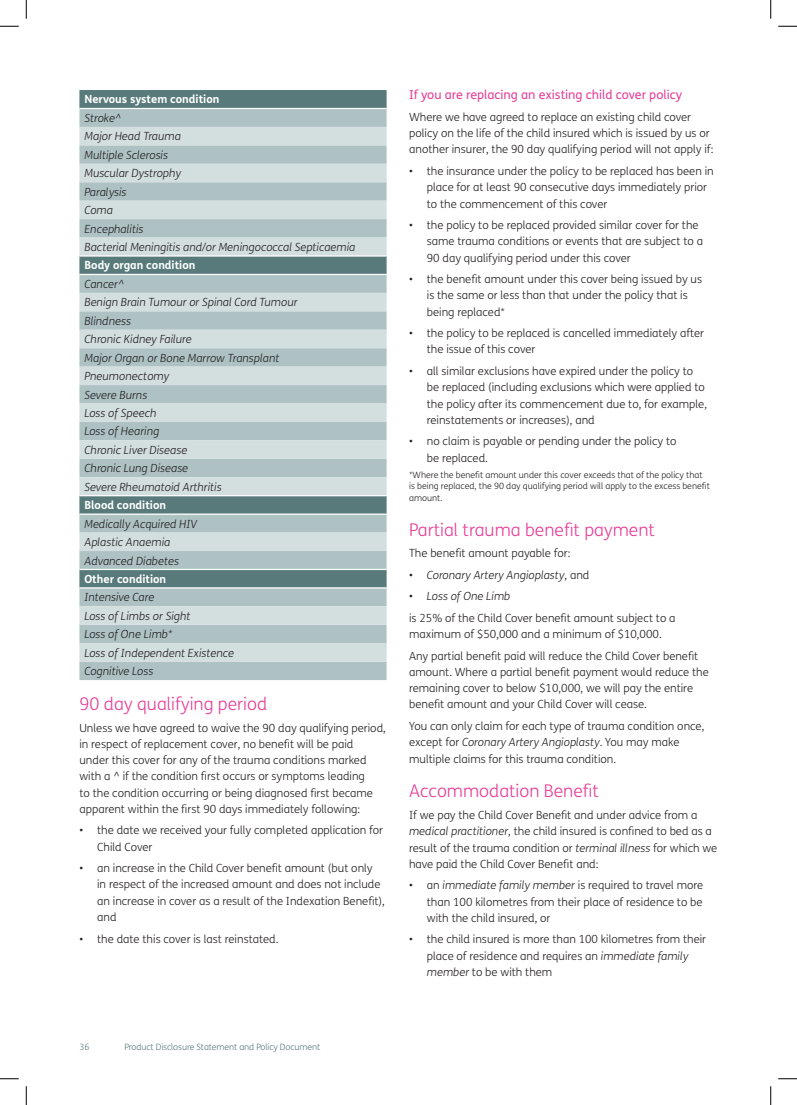
<style>
.page{position:relative;width:797px;height:1105px;background:#fff}
.page>*{position:absolute;margin:0;border:0;box-sizing:border-box;transform-origin:0 0}
.t1{font:300 17.5px "FS Me";color:#e63e97}
.t2{font:12.5px "FS Me";color:#e63e97}
.t3{font:300 11.25px/16.2px "FS Me";color:#231f20}
.t4{font:italic 300 11.25px/18.5px "FS Me";color:#231f20}
.t5{font:700 11.25px "FS Me";color:#fff}
.t6{font:300 8.75px/11.2px "FS Me";color:#231f20}
.t7{font:300 8.75px "FS Me";letter-spacing:-.01em;color:#587a7b}
.s1{font-style:normal}
.s2{font-style:italic}
</style>
<div class="page">
<div style="left:79px;top:90px;width:307px;height:18px;background:#587a7b"></div>
<div style="left:79px;top:109px;width:307px;height:571px;background:#aec2c4"></div>
<svg style="left:79px;top:127px;width:307px;height:535px;background:#b7c8c9"></svg>
<hr style="left:79px;top:255px;width:307px;height:2px;background:#fff">
<hr style="left:79px;top:274px;width:307px;height:1px;background:#fff">
<hr style="left:79px;top:495px;width:307px;height:1px;background:#fff">
<hr style="left:79px;top:513px;width:307px;height:2px;background:#fff">
<hr style="left:79px;top:569px;width:307px;height:1px;background:#fff">
<hr style="left:79px;top:587px;width:307px;height:1px;background:#fff">
<svg style="left:0;top:25px;width:19px;height:2px"></svg>
<svg style="left:778px;top:25px;width:19px;height:2px"></svg>
<svg style="left:0;top:1078px;width:19px;height:1px"></svg>
<svg style="left:778px;top:1078px;width:19px;height:1px"></svg>
<svg style="left:25px;top:0;width:2px;height:19px"></svg>
<svg style="left:25px;top:1086px;width:2px;height:19px"></svg>
<svg style="left:770px;top:0;width:1px;height:19px"></svg>
<svg style="left:770px;top:1086px;width:1px;height:19px"></svg>
<p class="t5" style="left:84px;top:91px;width:136px">Nervous system condition</p>
<p class="t4" style="left:84px;top:108px;width:272px">Stroke^<br>Major Head Trauma<br>Multiple Sclerosis<br>Muscular Dystrophy<br>Paralysis<br>Coma<br>Encephalitis<br>Bacterial Meningitis and/or Meningococcal Septicaemia</p>
<p class="t5" style="left:84px;top:257px;width:112px">Body organ condition</p>
<p class="t4" style="left:84px;top:274px;width:215px">Cancer^<br>Benign Brain Tumour or Spinal Cord Tumour<br>Blindness<br>Chronic Kidney Failure<br>Major Organ or Bone Marrow Transplant<br>Pneumonectomy<br>Severe Burns<br>Loss of Speech<br>Loss of Hearing<br>Chronic Liver Disease<br>Chronic Lung Disease<br>Severe Rheumatoid Arthritis</p>
<p class="t5" style="left:84px;top:496px;width:83px">Blood condition</p>
<p class="t4" style="left:84px;top:514px;width:114px">Medically Acquired HIV<br>Aplastic Anaemia<br>Advanced Diabetes</p>
<p class="t5" style="left:84px;top:570px;width:83px">Other condition</p>
<p class="t4" style="left:84px;top:588px;width:151px">Intensive Care<br>Loss of Limbs or Sight<br>Loss of One Limb*<br>Loss of Independent Existence<br>Cognitive Loss</p>
<h1 class="t1" style="left:79px;top:692px;width:189px">90 day qualifying period</h1>
<p class="t3" style="left:79px;top:719px;width:308px">Unless we have agreed to waive the 90 day qualifying period, in respect of replacement cover, no benefit will be paid<br>under this cover for any of the trauma conditions marked with a ^ if the condition first occurs or symptoms leading<br>to the condition occurring or being diagnosed first became apparent within the first 90 days immediately following:</p>
<p class="t3" style="left:97px;top:822px;width:287px;text-indent:-18px">• the date we received your fully completed application for<br>Child Cover</p>
<p class="t3" style="left:97px;top:860px;width:289px;text-indent:-18px">• an increase in the Child Cover benefit amount (but only<br>in respect of the increased amount and does not include an increase in cover as a result of the Indexation Benefit), and</p>
<p class="t3" style="left:79px;top:930px;width:200px">• the date this cover is last reinstated.</p>
<p class="t2" style="left:409px;top:86px;width:274px">If you are replacing an existing child cover policy</p>
<p class="t3" style="left:409px;top:109px;width:306px">Where we have agreed to replace an existing child cover policy on the life of the child insured which is issued by us or another insurer, the 90 day qualifying period will not apply if:</p>
<p class="t3" style="left:427px;top:163px;width:288px;text-indent:-18px">• the insurance under the policy to be replaced has been in place for at least 90 consecutive days immediately prior to the commencement of this cover</p>
<p class="t3" style="left:427px;top:217px;width:278px;text-indent:-18px">• the policy to be replaced provided similar cover for the same trauma conditions or events that are subject to a<br>90 day qualifying period under this cover</p>
<p class="t3" style="left:427px;top:271px;width:277px;text-indent:-18px">• the benefit amount under this cover being issued by us is the same or less than that under the policy that is being replaced*</p>
<p class="t3" style="left:427px;top:325px;width:279px;text-indent:-18px">• the policy to be replaced is cancelled immediately after the issue of this cover</p>
<p class="t3" style="left:427px;top:363px;width:282px;text-indent:-18px">• all similar exclusions have expired under the policy to be replaced (including exclusions which were applied to the policy after its commencement due to, for example, reinstatements or increases), and</p>
<p class="t3" style="left:427px;top:433px;width:251px;text-indent:-18px">• no claim is payable or pending under the policy to be replaced.</p>
<p class="t6" style="left:409px;top:469px;width:302px">*Where the benefit amount under this cover exceeds that of the policy that is being replaced, the 90 day qualifying period will apply to the excess benefit amount.</p>
<h1 class="t1" style="left:409px;top:517px;width:247px">Partial trauma benefit payment</h1>
<p class="t3" style="left:409px;top:545px;width:163px">The benefit amount payable for:</p>
<p class="t4" style="left:409px;top:565px;width:182px"><span class="s1">•</span> Coronary Artery Angioplasty<span class="s1">, and</span></p>
<p class="t3" style="left:409px;top:585px;width:268px;line-height:21.6px">• <span class="s2">Loss of One Limb<br></span>is 25% of the Child Cover benefit amount subject to a</p>
<p class="t3" style="left:409px;top:623px;width:291px;line-height:21.6px">maximum of $50,000 and a minimum of $10,000.<br>Any partial benefit paid will reduce the Child Cover benefit</p>
<p class="t3" style="left:409px;top:664px;width:301px">amount. Where a partial benefit payment would reduce the remaining cover to below $10,000, we will pay the entire benefit amount and your Child Cover will cease.</p>
<p class="t3" style="left:409px;top:718px;width:297px">You can only claim for each type of trauma condition once, except for <span class="s2">Coronary Artery Angioplasty</span>. You may make multiple claims for this trauma condition.</p>
<h1 class="t1" style="left:409px;top:779px;width:191px">Accommodation Benefit</h1>
<p class="t3" style="left:409px;top:807px;width:310px">If we pay the Child Cover Benefit and under advice from a <span class="s2">medical practitioner</span>, the child insured is confined to bed as a result of the trauma condition or <span class="s2">terminal illness</span> for which we have paid the Child Cover Benefit and:</p>
<p class="t3" style="left:427px;top:877px;width:278px;text-align:justify;text-indent:-18px">• an <span class="s2">immediate family member</span> is required to travel more than 100 kilometres from their place of residence to be with the child insured, or</p>
<p class="t3" style="left:427px;top:931px;width:281px;text-indent:-18px">• the child insured is more than 100 kilometres from their place of residence and requires an <span class="s2">immediate family member</span> to be with them</p>
<p class="t7" style="left:79px;top:1041px;width:11px">36</p>
<p class="t7" style="left:124px;top:1041px;width:197px">Product Disclosure Statement and Policy Document</p>
</div>
